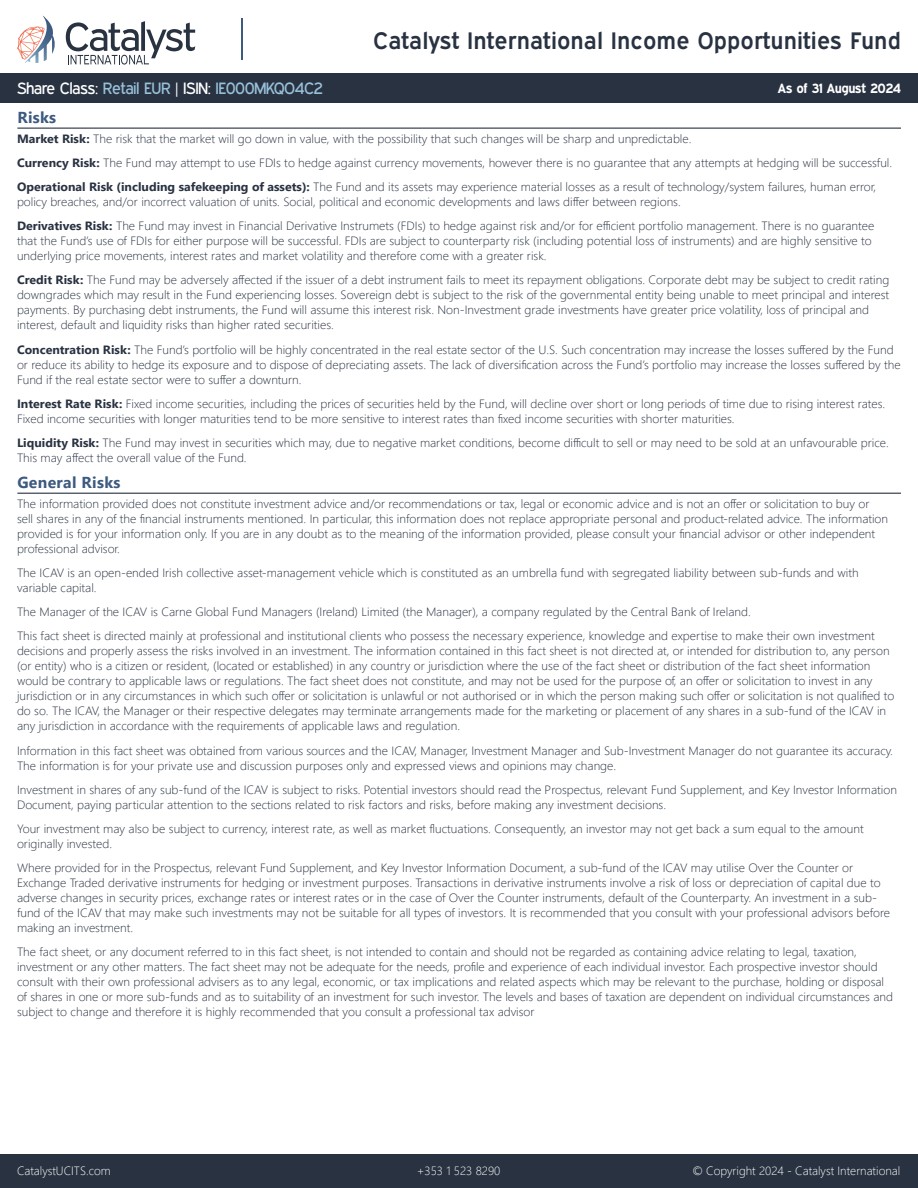
<style>
.page{position:relative;width:918px;height:1188px;background:#fff}
.page>*{position:absolute;margin:0;border:0;box-sizing:border-box;transform-origin:0 0}
.t1{font:24px "Expressway Sb";color:#293241}
.t2{font:16.5px "Expressway Rg";color:#98c1d9}
.t3{font:700 15.9px "Segoe UI";letter-spacing:.02em;color:#3d5a80}
.t4{font:700 13.5px "Expressway Rg";color:#fff}
.t5{font:300 12px/15px "Segoe UI";color:#293241}
.t6{font:300 12px "Segoe UI";color:#fff}
.s1{color:#fff}
.s2{font-weight:700}
</style>
<div class="page">
<div style="left:0;top:1155px;width:918px;height:33px;background:#293241"></div>
<hr style="left:17px;top:128px;width:884px;height:1px;background:#293241">
<hr style="left:17px;top:493px;width:884px;height:1px;background:#293241">
<hr style="left:241px;top:19px;width:2px;height:41px;background:#3d5a80">
<svg style="left:17px;top:16px;width:38px;height:47px"></svg>
<svg style="left:66px;top:21px;width:129px;height:44px"></svg>
<div style="left:0;top:73px;width:918px;height:30px;background:#293241"></div>
<h1 class="t1" style="left:373px;top:26px;width:529px">Catalyst International Income Opportunities Fund</h1>
<h2 class="t2" style="left:17px;top:78px;width:307px"><span class="s1">Share Class:</span> Retail EUR <span class="s1">| ISIN:</span> IE000MKQO4C2</h2>
<p class="t4" style="left:778px;top:80px;width:124px">As of 31 August 2024</p>
<h3 class="t3" style="left:17px;top:102px;width:40px">Risks</h3>
<p class="t5" style="left:17px;top:126px;width:877px;line-height:24.2px"><span class="s2">Market Risk:</span> The risk that the market will go down in value, with the possibility that such changes will be sharp and unpredictable.<br><span class="s2">Currency Risk:</span> The Fund may attempt to use FDIs to hedge against currency movements, however there is no guarantee that any attempts at hedging will be successful.<br><span class="s2">Operational Risk (including safekeeping of assets):</span> The Fund and its assets may experience material losses as a result of technology/system failures, human error,</p>
<p class="t5" style="left:17px;top:189px;width:859px;line-height:24.2px">policy breaches, and/or incorrect valuation of units. Social, political and economic developments and laws differ between regions.<br><span class="s2">Derivatives Risk:</span> The Fund may invest in Financial Derivative Instrumets (FDIs) to hedge against risk and/or for efficient portfolio management. There is no guarantee</p>
<p class="t5" style="left:17px;top:232px;width:856px">that the Fund’s use of FDIs for either purpose will be successful. FDIs are subject to counterparty risk (including potential loss of instruments) and are highly sensitive to underlying price movements, interest rates and market volatility and therefore come with a greater risk.</p>
<p class="t5" style="left:17px;top:272px;width:874px"><span class="s2">Credit Risk:</span> The Fund may be adversely affected if the issuer of a debt instrument fails to meet its repayment obligations. Corporate debt may be subject to credit rating downgrades which may result in the Fund experiencing losses. Sovereign debt is subject to the risk of the governmental entity being unable to meet principal and interest payments. By purchasing debt instruments, the Fund will assume this interest risk. Non-Investment grade investments have greater price volatility, loss of principal and interest, default and liquidity risks than higher rated securities.</p>
<p class="t5" style="left:17px;top:341px;width:885px"><span class="s2">Concentration Risk:</span> The Fund’s portfolio will be highly concentrated in the real estate sector of the U.S. Such concentration may increase the losses suffered by the Fund or reduce its ability to hedge its exposure and to dispose of depreciating assets. The lack of diversification across the Fund’s portfolio may increase the losses suffered by the<br>Fund if the real estate sector were to suffer a downturn.</p>
<p class="t5" style="left:17px;top:395px;width:870px"><span class="s2">Interest Rate Risk:</span> Fixed income securities, including the prices of securities held by the Fund, will decline over short or long periods of time due to rising interest rates.<br>Fixed income securities with longer maturities tend to be more sensitive to interest rates than fixed income securities with shorter maturities.</p>
<p class="t5" style="left:17px;top:434px;width:873px"><span class="s2">Liquidity Risk:</span> The Fund may invest in securities which may, due to negative market conditions, become difficult to sell or may need to be sold at an unfavourable price.<br>This may affect the overall value of the Fund.</p>
<h3 class="t3" style="left:17px;top:467px;width:105px">General Risks</h3>
<p class="t5" style="left:17px;top:495px;width:873px">The information provided does not constitute investment advice and/or recommendations or tax, legal or economic advice and is not an offer or solicitation to buy or sell shares in any of the financial instruments mentioned. In particular, this information does not replace appropriate personal and product-related advice. The information provided is for your information only. If you are in any doubt as to the meaning of the information provided, please consult your financial advisor or other independent professional advisor.</p>
<p class="t5" style="left:17px;top:564px;width:843px">The ICAV is an open-ended Irish collective asset-management vehicle which is constituted as an umbrella fund with segregated liability between sub-funds and with variable capital.</p>
<p class="t5" style="left:17px;top:599px;width:859px;line-height:24.2px">The Manager of the ICAV is Carne Global Fund Managers (Ireland) Limited (the Manager), a company regulated by the Central Bank of Ireland.<br>This fact sheet is directed mainly at professional and institutional clients who possess the necessary experience, knowledge and expertise to make their own investment</p>
<p class="t5" style="left:17px;top:643px;width:879px">decisions and properly assess the risks involved in an investment. The information contained in this fact sheet is not directed at, or intended for distribution to, any person (or entity) who is a citizen or resident, (located or established) in any country or jurisdiction where the use of the fact sheet or distribution of the fact sheet information would be contrary to applicable laws or regulations. The fact sheet does not constitute, and may not be used for the purpose of, an offer or solicitation to invest in any jurisdiction or in any circumstances in which such offer or solicitation is unlawful or not authorised or in which the person making such offer or solicitation is not qualified to do so. The ICAV, the Manager or their respective delegates may terminate arrangements made for the marketing or placement of any shares in a sub-fund of the ICAV in any jurisdiction in accordance with the requirements of applicable laws and regulation.</p>
<p class="t5" style="left:17px;top:742px;width:878px">Information in this fact sheet was obtained from various sources and the ICAV, Manager, Investment Manager and Sub-Investment Manager do not guarantee its accuracy.<br>The information is for your private use and discussion purposes only and expressed views and opinions may change.</p>
<p class="t5" style="left:17px;top:781px;width:881px">Investment in shares of any sub-fund of the ICAV is subject to risks. Potential investors should read the Prospectus, relevant Fund Supplement, and Key Investor Information<br>Document, paying particular attention to the sections related to risk factors and risks, before making any investment decisions.</p>
<p class="t5" style="left:17px;top:820px;width:848px">Your investment may also be subject to currency, interest rate, as well as market fluctuations. Consequently, an investor may not get back a sum equal to the amount originally invested.</p>
<p class="t5" style="left:17px;top:859px;width:875px">Where provided for in the Prospectus, relevant Fund Supplement, and Key Investor Information Document, a sub-fund of the ICAV may utilise Over the Counter or Exchange Traded derivative instruments for hedging or investment purposes. Transactions in derivative instruments involve a risk of loss or depreciation of capital due to adverse changes in security prices, exchange rates or interest rates or in the case of Over the Counter instruments, default of the Counterparty. An investment in a sub&shy;fund of the ICAV that may make such investments may not be suitable for all types of investors. It is recommended that you consult with your professional advisors before making an investment.</p>
<p class="t5" style="left:17px;top:943px;width:878px">The fact sheet, or any document referred to in this fact sheet, is not intended to contain and should not be regarded as containing advice relating to legal, taxation, investment or any other matters. The fact sheet may not be adequate for the needs, profile and experience of each individual investor. Each prospective investor should consult with their own professional advisers as to any legal, economic, or tax implications and related aspects which may be relevant to the purchase, holding or disposal of shares in one or more sub-funds and as to suitability of an investment for such investor. The levels and bases of taxation are dependent on individual circumstances and subject to change and therefore it is highly recommended that you consult a professional tax advisor</p>
<p class="t6" style="left:17px;top:1159px;width:95px">CatalystUCITS.com</p>
<p class="t6" style="left:417px;top:1159px;width:85px">+353 1 523 8290</p>
<p class="t6" style="left:692px;top:1159px;width:209px">© Copyright 2024 - Catalyst International</p>
</div>
